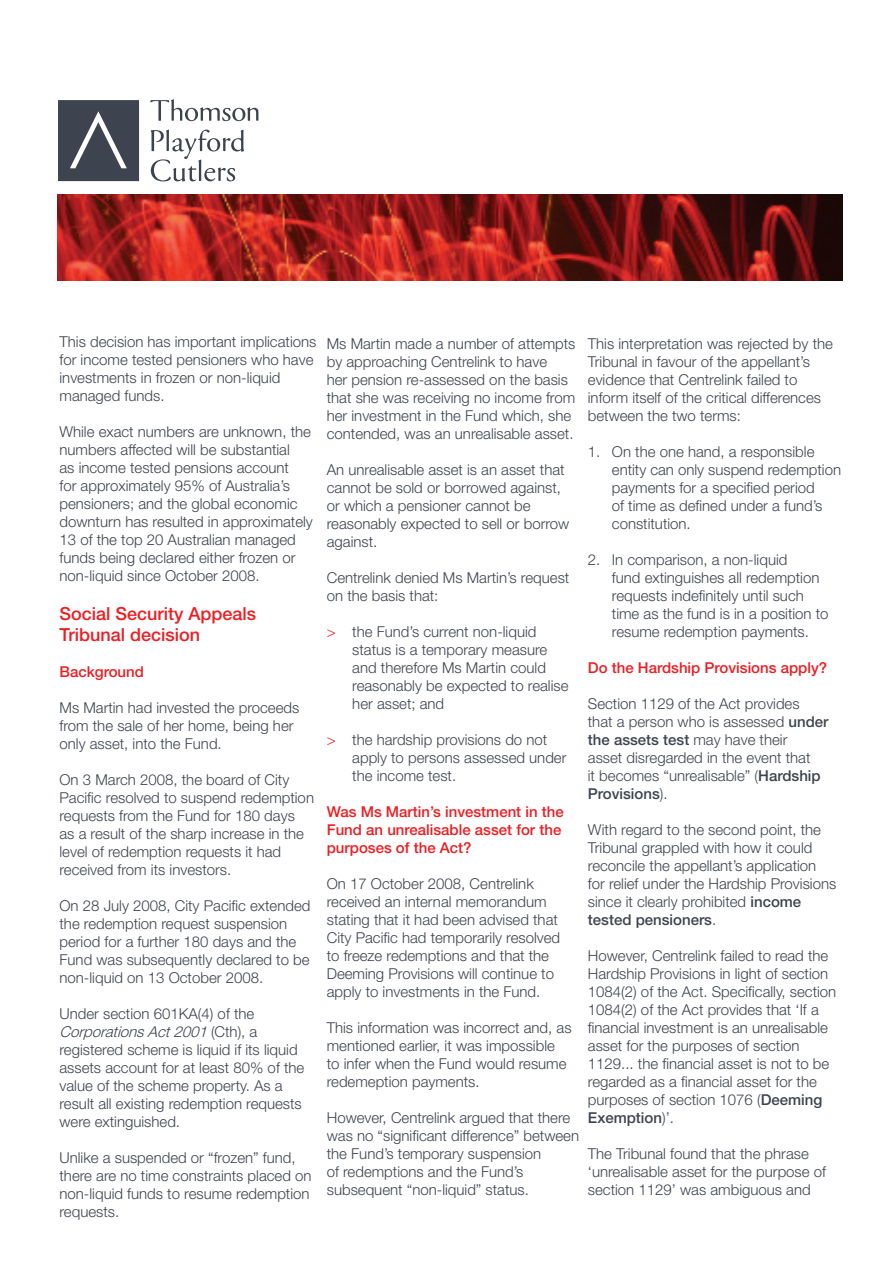
<style>
.page{position:relative;width:893px;height:1263px;background:#fff}
.page>*{position:absolute;margin:0;border:0;box-sizing:border-box;transform-origin:0 0}
.Sub_heading_-_level{font:500 18px/21px "Helvetica Neue LT";color:#ee1d23}
.Body_text{font:300 15px/18px "Helvetica Neue LT";color:#3e444f}
.Numbering{font:300 15px/18px "Helvetica Neue LT";color:#3e444f}
.Arrow_bullets_-_red{font:300 15px/18px "Helvetica Neue LT";color:#3e444f}
.Sub_Heading_-_level{font:500 15px/18px "Helvetica Neue LT";color:#ee1d23}
.s1{font-style:italic}
.s2{color:#ee1b2d}
.s3{font-weight:500}
</style>
<div class="page">
<img style="left:58px;top:195px;width:784px;height:86px">
<svg style="left:150px;top:99px;width:108px;height:22px"></svg>
<svg style="left:58px;top:100px;width:81px;height:81px;background:#4e545e"></svg>
<svg style="left:151px;top:129px;width:93px;height:53px"></svg>
<p class="Body_text" style="left:60px;top:332px;width:258px">This decision has important implications for income tested pensioners who have investments in frozen or non-liquid managed funds.</p>
<p class="Body_text" style="left:60px;top:422px;width:255px">While exact numbers are unknown, the numbers affected will be substantial<br>as income tested pensions account<br>for approximately 95% of Australia’s pensioners; and the global economic downturn has resulted in approximately 13 of the top 20 Australian managed funds being declared either frozen or non-liquid since October 2008.</p>
<p class="Sub_heading_-_level" style="left:60px;top:603px;width:198px">Social Security Appeals<br>Tribunal decision</p>
<p class="Sub_Heading_-_level" style="left:60px;top:662px;width:86px">Background</p>
<p class="Body_text" style="left:60px;top:698px;width:241px">Ms Martin had invested the proceeds from the sale of her home, being her only asset, into the Fund.</p>
<p class="Body_text" style="left:60px;top:770px;width:256px">On 3 March 2008, the board of City Pacific resolved to suspend redemption requests from the Fund for 180 days<br>as a result of the sharp increase in the level of redemption requests it had received from its investors.</p>
<p class="Body_text" style="left:60px;top:896px;width:252px">On 28 July 2008, City Pacific extended the redemption request suspension period for a further 180 days and the Fund was subsequently declared to be non-liquid on 13 October 2008.</p>
<p class="Body_text" style="left:60px;top:1004px;width:246px">Under section 601KA(4) of the <span class="s1">CorporationsAct2001</span>( C t h ) , a registered scheme is liquid if its liquid assets account for at least 80% of the value of the scheme property. As a result all existing redemption requests were extinguished.</p>
<p class="Body_text" style="left:60px;top:1148px;width:254px">Unlike a suspended or “frozen” fund, there are no time constraints placed on non-liquid funds to resume redemption requests.</p>
<p class="Body_text" style="left:327px;top:334px;width:250px">Ms Martin made a number of attempts by approaching Centrelink to have<br>her pension re-assessed on the basis that she was receiving no income from her investment in the Fund which, she contended, was an unrealisable asset.</p>
<p class="Body_text" style="left:327px;top:460px;width:244px">An unrealisable asset is an asset that cannot be sold or borrowed against, or which a pensioner cannot be reasonably expected to sell or borrow against.</p>
<p class="Body_text" style="left:327px;top:568px;width:244px">Centrelink denied Ms Martin’s request on the basis that:</p>
<p class="Arrow_bullets_-_red" style="left:352px;top:622px;width:218px;text-indent:-26px"><span class="s2">&gt;</span> the Fund’s current non-liquid status is a temporary measure and therefore Ms Martin could reasonably be expected to realise her asset; and</p>
<p class="Arrow_bullets_-_red" style="left:352px;top:730px;width:216px;text-indent:-26px"><span class="s2">&gt;</span> the hardship provisions do not apply to persons assessed under the income test.</p>
<p class="Sub_Heading_-_level" style="left:327px;top:802px;width:239px">Was Ms Martin’s investment in the<br>Fund an unrealisable asset for the purposes of the Act?</p>
<p class="Body_text" style="left:327px;top:874px;width:235px">On 17 October 2008, Centrelink received an internal memorandum stating that it had been advised that City Pacific had temporarily resolved to freeze redemptions and that the Deeming Provisions will continue to apply to investments in the Fund.</p>
<p class="Body_text" style="left:327px;top:1018px;width:246px">This information was incorrect and, as mentioned earlier, it was impossible<br>to infer when the Fund would resume redemeption payments.</p>
<p class="Body_text" style="left:327px;top:1108px;width:254px">However, Centrelink argued that there was no “significant difference” between the Fund’s temporary suspension<br>of redemptions and the Fund’s subsequent “non-liquid” status.</p>
<p class="Body_text" style="left:588px;top:334px;width:247px">This interpretation was rejected by the Tribunal in favour of the appellant’s evidence that Centrelink failed to inform itself of the critical differences between the two terms:</p>
<p class="Numbering" style="left:612px;top:442px;width:231px;text-indent:-24px">1. On the one hand, a responsible entity can only suspend redemption payments for a specified period<br>of time as defined under a fund’s constitution.</p>
<p class="Numbering" style="left:612px;top:550px;width:218px;text-indent:-24px">2. In comparison, a non-liquid<br>fund extinguishes all redemption requests indefinitely until such time as the fund is in a position to resume redemption payments.</p>
<p class="Sub_Heading_-_level" style="left:588px;top:658px;width:241px">Do the Hardship Provisions apply?</p>
<p class="Body_text" style="left:588px;top:694px;width:242px">Section 1129 of the Act provides<br>that a person who is assessed <span class="s3">under the assets test</span> may have their<br>asset disregarded in the event that<br>it becomes “unrealisable” (<span class="s3">Hardship<br>Provisions</span>).</p>
<p class="Body_text" style="left:588px;top:820px;width:250px">With regard to the second point, the Tribunal grappled with how it could reconcile the appellant’s application for relief under the Hardship Provisions since it clearly prohibited <span class="s3">income tested pensioners</span>.</p>
<p class="Body_text" style="left:588px;top:946px;width:250px">However, Centrelink failed to read the Hardship Provisions in light of section 1084(2) of the Act. Specifically, section 1084(2) of the Act provides that ‘If a financial investment is an unrealisable asset for the purposes of section 1129... the financial asset is not to be regarded as a financial asset for the purposes of section 1076 (<span class="s3">Deeming Exemption</span>)’.</p>
<p class="Body_text" style="left:588px;top:1144px;width:240px">The Tribunal found that the phrase ‘unrealisable asset for the purpose of section 1129’ was ambiguous and</p>
</div>
